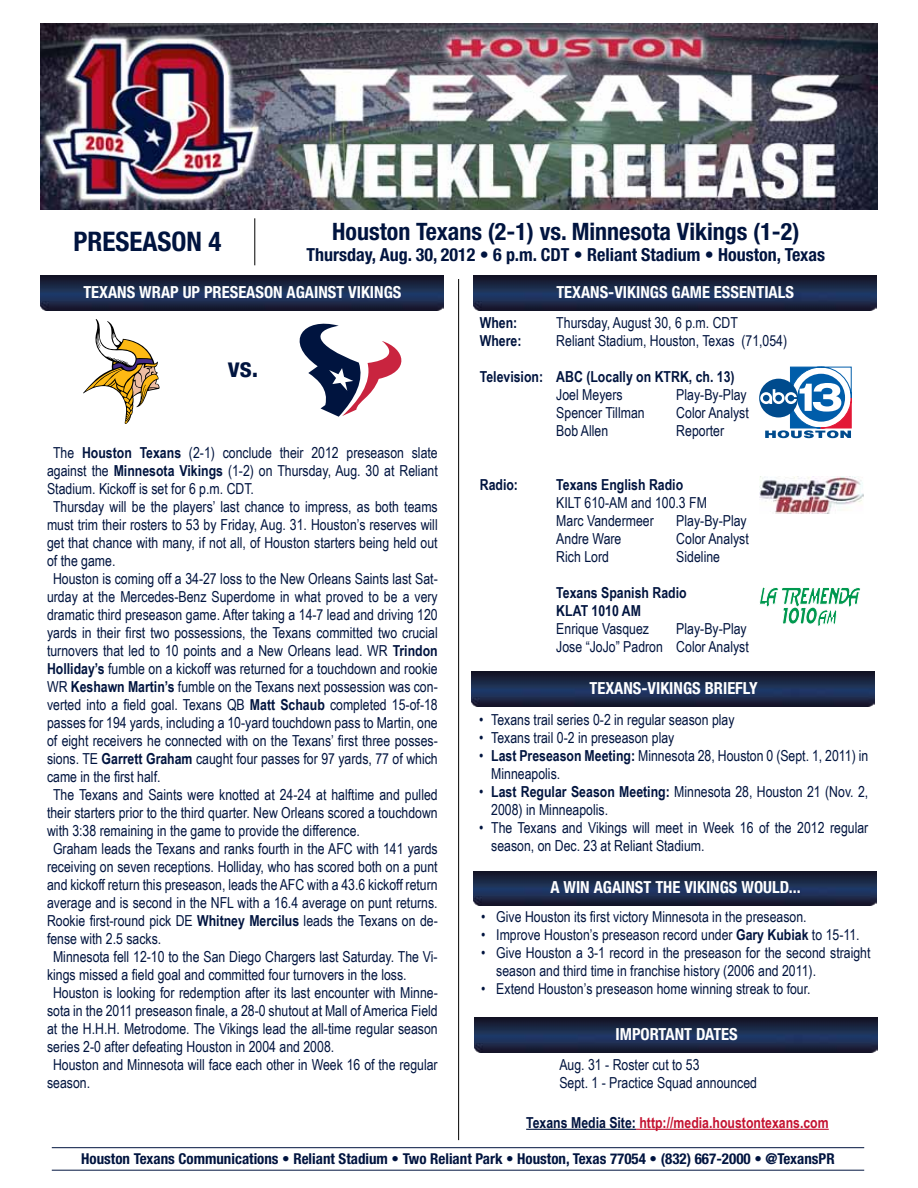
<style>
.page{position:relative;width:918px;height:1188px;background:#fff}
.page>*{position:absolute;margin:0;border:0;box-sizing:border-box;transform-origin:0 0}
.t1{font:700 condensed 27px "Helvetica Neue LT Std";color:#00143f}
.t2{font:700 condensed 24px "Helvetica Neue LT Std";color:#00143f}
.t3{font:700 condensed 18px "Helvetica Neue LT Std";color:#00143f}
.t4{font:700 condensed 16.65px "Helvetica Neue LT Std";color:#fff}
.t5{font:15.15px/18px "Arial Narrow";color:#00143f}
.t6{font:700 15.15px/18px "Arial Narrow";color:#00143f}
.t7{font:700 15.15px "Arial Narrow";color:#c41230}
.t8{font:15px/18px "Arial Narrow";color:#00143f}
.t9{font:700 condensed 15px "Helvetica Neue LT Std";color:#00143f}
.s1{font-weight:700}
.s2{color:#00143f}
</style>
<div class="page">
<img style="left:40px;top:23px;width:838px;height:186px">
<img style="left:40px;top:276px;width:403px;height:35px">
<img style="left:473px;top:276px;width:403px;height:35px">
<svg style="left:760px;top:367px;width:92px;height:71px"></svg>
<img style="left:759px;top:476px;width:104px;height:38px">
<svg style="left:759px;top:587px;width:102px;height:39px"></svg>
<img style="left:471px;top:672px;width:403px;height:35px">
<hr style="left:526px;top:1129px;width:110px;height:1px;background:#00143f">
<hr style="left:636px;top:1129px;width:193px;height:1px;background:#c41230">
<img style="left:475px;top:1018px;width:402px;height:35px">
<img style="left:473px;top:871px;width:403px;height:35px">
<hr style="left:52px;top:1147px;width:812px;height:1px;background:#00143f">
<hr style="left:52px;top:1170px;width:812px;height:1px;background:#00143f">
<hr style="left:255px;top:218px;width:1px;height:47px;background:#000">
<hr style="left:458px;top:279px;width:1px;height:861px;background:#000">
<svg style="left:83px;top:319px;width:77px;height:105px"></svg>
<svg style="left:299px;top:323px;width:103px;height:94px"></svg>
<h1 class="t1" style="left:73px;top:226px;width:149px">PRESEASON 4</h1>
<h2 class="t2" style="left:332px;top:217px;width:469px">Houston Texans (2-1) vs. Minnesota Vikings (1-2)</h2>
<p class="t3" style="left:306px;top:244px;width:520px">Thursday, Aug. 30, 2012 • 6 p.m. CDT • Reliant Stadium • Houston, Texas</p>
<p class="t4" style="left:83px;top:282px;width:319px">TExans WRAP UP PRESEASON AGAINST VIKINGS</p>
<p class="t4" style="left:556px;top:282px;width:26px">TEXANS</p>
<p class="t4" style="left:608px;top:282px;width:186px">-VIKINGS GAME ESSENTIALS</p>
<h1 class="t1" style="left:228px;top:351px;width:32px">vs.</h1>
<p class="t5" style="left:53px;top:443px;width:386px">The <span class="s1">Houston Texans</span> (2-1) conclude their 2012 preseason slate</p>
<p class="t5" style="left:47px;top:461px;width:392px">against the <span class="s1">Minnesota Vikings</span> (1-2) on Thursday, Aug. 30 at Reliant</p>
<p class="t5" style="left:47px;top:479px;width:208px">Stadium. Kickoff is set for 6 p.m. CDT.</p>
<p class="t5" style="left:53px;top:497px;width:386px">Thursday will be the players’ last chance to impress, as both teams</p>
<p class="t5" style="left:47px;top:515px;width:392px">must trim their rosters to 53 by Friday, Aug. 31. Houston’s reserves will</p>
<p class="t5" style="left:47px;top:533px;width:392px">get that chance with many, if not all, of Houston starters being held out</p>
<p class="t5" style="left:47px;top:551px;width:70px">of the game.</p>
<p class="t5" style="left:53px;top:569px;width:386px">Houston is coming off a 34-27 loss to the New Orleans Saints last Sat-</p>
<p class="t5" style="left:47px;top:587px;width:392px">urday at the Mercedes-Benz Superdome in what proved to be a very</p>
<p class="t5" style="left:47px;top:605px;width:392px">dramatic third preseason game. After taking a 14-7 lead and driving 120</p>
<p class="t5" style="left:47px;top:623px;width:392px">yards in their first two possessions, the Texans committed two crucial</p>
<p class="t5" style="left:47px;top:641px;width:392px">turnovers that led to 10 points and a New Orleans lead. WR <span class="s1">Trindon</span></p>
<p class="t5" style="left:47px;top:659px;width:392px"><span class="s1">Holliday’s</span> fumble on a kickoff was returned for a touchdown and rookie</p>
<p class="t5" style="left:47px;top:677px;width:392px">WR <span class="s1">Keshawn Martin’s</span> fumble on the Texans next possession was con-</p>
<p class="t5" style="left:47px;top:695px;width:392px">verted into a field goal. Texans QB <span class="s1">Matt Schaub</span> completed 15-of-18</p>
<p class="t5" style="left:47px;top:713px;width:392px">passes for 194 yards, including a 10-yard touchdown pass to Martin, one</p>
<p class="t5" style="left:47px;top:731px;width:392px">of eight receivers he connected with on the Texans’ first three posses-</p>
<p class="t5" style="left:47px;top:749px;width:392px">sions. TE <span class="s1">Garrett Graham</span> caught four passes for 97 yards, 77 of which</p>
<p class="t5" style="left:47px;top:767px;width:115px">came in the first half.</p>
<p class="t5" style="left:53px;top:785px;width:386px">The Texans and Saints were knotted at 24-24 at halftime and pulled</p>
<p class="t5" style="left:47px;top:803px;width:392px">their starters prior to the third quarter. New Orleans scored a touchdown</p>
<p class="t5" style="left:47px;top:821px;width:314px">with 3:38 remaining in the game to provide the difference.</p>
<p class="t5" style="left:53px;top:839px;width:386px">Graham leads the Texans and ranks fourth in the AFC with 141 yards</p>
<p class="t5" style="left:47px;top:857px;width:392px">receiving on seven receptions. Holliday, who has scored both on a punt</p>
<p class="t5" style="left:47px;top:875px;width:392px">and kickoff return this preseason, leads the AFC with a 43.6 kickoff return</p>
<p class="t5" style="left:47px;top:893px;width:392px">average and is second in the NFL with a 16.4 average on punt returns.</p>
<p class="t5" style="left:47px;top:911px;width:392px">Rookie first-round pick DE <span class="s1">Whitney Mercilus</span> leads the Texans on de-</p>
<p class="t5" style="left:47px;top:929px;width:116px">fense with 2.5 sacks.</p>
<p class="t5" style="left:53px;top:947px;width:386px">Minnesota fell 12-10 to the San Diego Chargers last Saturday. The Vi-</p>
<p class="t5" style="left:47px;top:965px;width:361px">kings missed a field goal and committed four turnovers in the loss.</p>
<p class="t5" style="left:53px;top:983px;width:386px">Houston is looking for redemption after its last encounter with Minne-</p>
<p class="t5" style="left:47px;top:1001px;width:392px">sota in the 2011 preseason finale, a 28-0 shutout at Mall of America Field</p>
<p class="t5" style="left:47px;top:1019px;width:392px">at the H.H.H. Metrodome. The Vikings lead the all-time regular season</p>
<p class="t5" style="left:47px;top:1037px;width:289px">series 2-0 after defeating Houston in 2004 and 2008.</p>
<p class="t5" style="left:53px;top:1055px;width:386px">Houston and Minnesota will face each other in Week 16 of the regular</p>
<p class="t5" style="left:47px;top:1073px;width:45px">season.</p>
<p class="t6" style="left:480px;top:313px;width:39px">When:</p>
<p class="t5" style="left:556px;top:313px;width:183px">Thursday, August 30, 6 p.m. CDT</p>
<p class="t6" style="left:480px;top:331px;width:43px">Where:</p>
<p class="t5" style="left:556px;top:331px;width:232px">Reliant Stadium, Houston, Texas (71,054)</p>
<p class="t6" style="left:480px;top:367px;width:256px">Television: ABC (Locally on KTRK, ch. 13)</p>
<p class="t5" style="left:556px;top:385px;width:68px">Joel Meyers</p>
<p class="t5" style="left:676px;top:385px;width:72px">Play-By-Play</p>
<p class="t5" style="left:556px;top:403px;width:90px">Spencer Tillman</p>
<p class="t5" style="left:676px;top:403px;width:74px">Color Analyst</p>
<p class="t5" style="left:556px;top:421px;width:53px">Bob Allen</p>
<p class="t5" style="left:676px;top:421px;width:49px">Reporter</p>
<p class="t6" style="left:480px;top:475px;width:40px">Radio:</p>
<p class="t6" style="left:556px;top:475px;width:128px">Texans English Radio</p>
<p class="t5" style="left:556px;top:493px;width:152px">KILT 610-AM and 100.3 FM<br>Marc Vandermeer</p>
<p class="t5" style="left:676px;top:511px;width:72px">Play-By-Play</p>
<p class="t5" style="left:556px;top:529px;width:67px">Andre Ware</p>
<p class="t5" style="left:676px;top:529px;width:74px">Color Analyst</p>
<p class="t5" style="left:556px;top:547px;width:54px">Rich Lord</p>
<p class="t5" style="left:676px;top:547px;width:45px">Sideline</p>
<p class="t6" style="left:556px;top:583px;width:132px">Texans Spanish Radio<br>KLAT 1010 AM</p>
<p class="t5" style="left:556px;top:619px;width:94px">Enrique Vasquez</p>
<p class="t5" style="left:556px;top:619px;width:194px;text-align:right">Play-By-Play<br>Jose “JoJo” Padron Color Analyst</p>
<p class="t4" style="left:590px;top:678px;width:26px">TEXANS</p>
<p class="t4" style="left:642px;top:678px;width:118px">-VIKINGS BRIEFLY</p>
<p class="t5" style="left:479px;top:710px;width:257px">• Texans trail series 0-2 in regular season play</p>
<p class="t5" style="left:479px;top:728px;width:197px">• Texans trail 0-2 in preseason play</p>
<p class="t5" style="left:491px;top:746px;width:379px;text-indent:-12px">• <span class="s1">Last Preseason Meeting:</span> Minnesota 28, Houston 0 (Sept. 1, 2011) in<br>Minneapolis.</p>
<p class="t5" style="left:491px;top:782px;width:379px;text-indent:-12px">• <span class="s1">Last Regular Season Meeting:</span> Minnesota 28, Houston 21 (Nov. 2,<br>2008) in Minneapolis.</p>
<p class="t5" style="left:491px;top:818px;width:379px;text-indent:-12px">• The Texans and Vikings will meet in Week 16 of the 2012 regular season, on Dec. 23 at Reliant Stadium.</p>
<p class="t4" style="left:550px;top:877px;width:252px">A WIN AGAINST THE VIKINGS WOULD...</p>
<p class="t8" style="left:481px;top:908px;width:327px">• Give Houston its first victory Minnesota in the preseason.</p>
<p class="t8" style="left:481px;top:926px;width:380px">• Improve Houston’s preseason record under <span class="s1">Gary Kubiak</span> to 15-11.</p>
<p class="t8" style="left:496px;top:944px;width:376px;text-indent:-15px">• Give Houston a 3-1 record in the preseason for the second straight season and third time in franchise history (2006 and 2011).</p>
<p class="t8" style="left:481px;top:980px;width:331px">• Extend Houston’s preseason home winning streak to four.</p>
<p class="t4" style="left:616px;top:1024px;width:123px">IMPORTANT DATES</p>
<p class="t5" style="left:559px;top:1055px;width:199px">Aug. 31 - Roster cut to 53<br>Sept. 1 - Practice Squad announced</p>
<p class="t7" style="left:526px;top:1111px;width:304px"><span class="s2">Texans Media Site:</span> http://media.houstontexans.com</p>
<p class="t9" style="left:81px;top:1149px;width:755px">Houston Texans Communications • Reliant Stadium • Two Reliant Park • Houston, Texas 77054 • (832) 667-2000 • @TexansPR</p>
</div>
